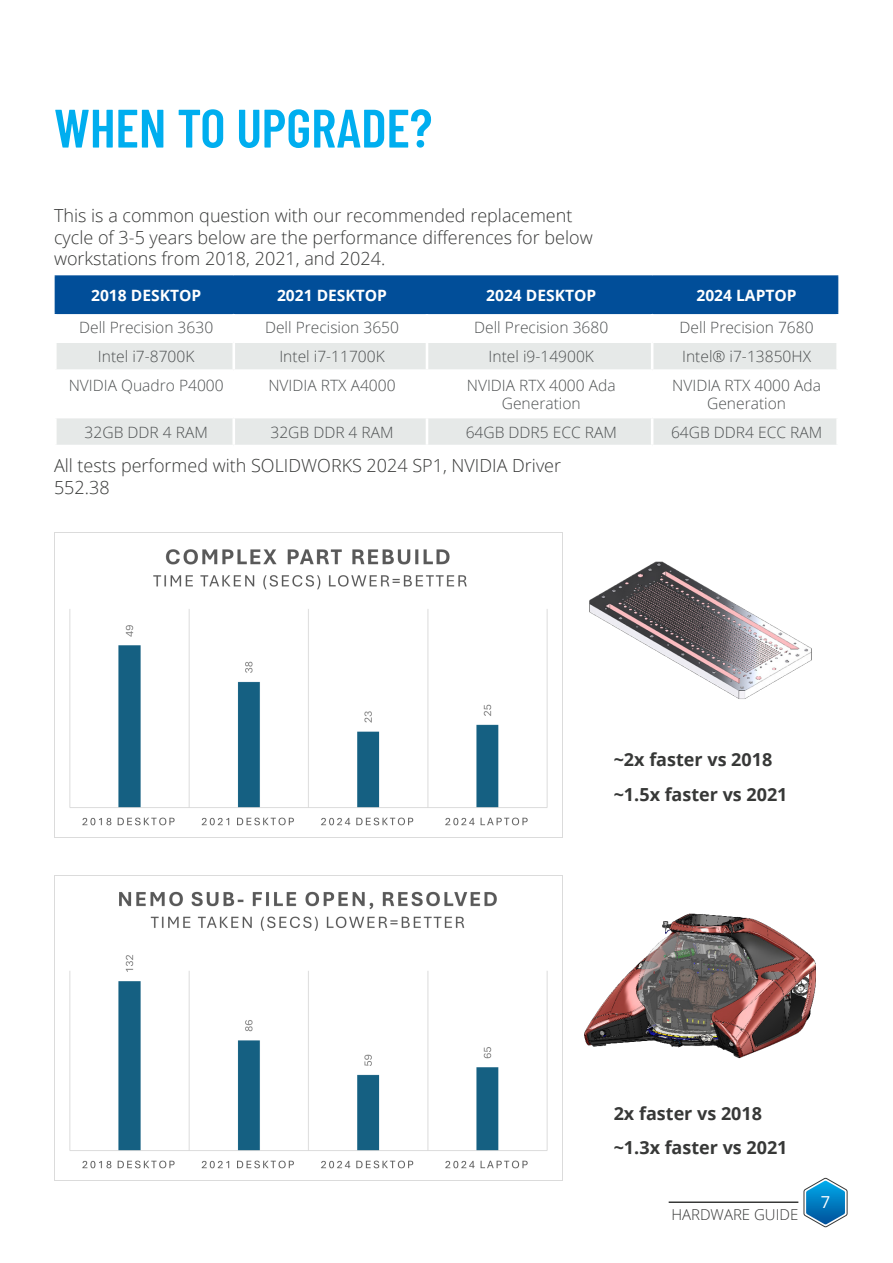
<style>
.page{position:relative;width:893px;height:1263px;background:#fff}
.page>*{position:absolute;margin:0;border:0;box-sizing:border-box;transform-origin:0 0}
.Headline{font:600 54px "Barlow Condensed";color:#00aeef}
.Body_copy{font:300 18px/21.8px "Open Sans";color:#373837}
.Body_copy-2{font:700 18px "Open Sans";color:#373837}
.t1{font:16.5px "Open Sans";color:#fff}
.Body_Copy{font:300 15.6px/17.5px "Open Sans";color:#4e5152;text-align:center}
.Subheader_Reversed{font:700 15.6px "Open Sans";color:#fff}
.t2{font:300 15px "Open Sans";color:#373837}
</style>
<div class="page">
<div style="left:56px;top:277px;width:781px;height:36px;background:#014e99"></div>
<svg style="left:57px;top:343px;width:779px;height:102px;fill:#e6e9e8"></svg>
<hr style="left:55px;top:277px;width:1px;height:36px;background:#014e99">
<hr style="left:233px;top:277px;width:1px;height:36px;background:#014e99">
<hr style="left:55px;top:275px;width:179px;height:2px;background:#014e99">
<hr style="left:55px;top:313px;width:179px;height:1px;background:#014e99">
<hr style="left:426px;top:277px;width:2px;height:36px;background:#014e99">
<hr style="left:234px;top:275px;width:193px;height:2px;background:#014e99">
<hr style="left:234px;top:313px;width:193px;height:1px;background:#014e99">
<hr style="left:651px;top:277px;width:2px;height:36px;background:#014e99">
<hr style="left:427px;top:275px;width:225px;height:2px;background:#014e99">
<hr style="left:427px;top:313px;width:225px;height:1px;background:#014e99">
<hr style="left:837px;top:277px;width:1px;height:36px;background:#014e99">
<hr style="left:652px;top:275px;width:186px;height:2px;background:#014e99">
<hr style="left:652px;top:313px;width:186px;height:1px;background:#014e99">
<hr style="left:232px;top:343px;width:3px;height:26px;background:#fff">
<hr style="left:54px;top:369px;width:180px;height:3px;background:#fff">
<hr style="left:426px;top:343px;width:2px;height:26px;background:#fff">
<hr style="left:234px;top:369px;width:193px;height:3px;background:#fff">
<hr style="left:651px;top:343px;width:2px;height:26px;background:#fff">
<hr style="left:427px;top:369px;width:225px;height:3px;background:#fff">
<hr style="left:652px;top:369px;width:187px;height:3px;background:#fff">
<hr style="left:232px;top:372px;width:3px;height:44px;background:#fff">
<hr style="left:54px;top:416px;width:180px;height:2px;background:#fff">
<hr style="left:426px;top:372px;width:2px;height:44px;background:#fff">
<hr style="left:234px;top:416px;width:193px;height:2px;background:#fff">
<hr style="left:651px;top:372px;width:2px;height:44px;background:#fff">
<hr style="left:427px;top:416px;width:225px;height:2px;background:#fff">
<hr style="left:652px;top:416px;width:187px;height:2px;background:#fff">
<hr style="left:232px;top:418px;width:3px;height:27px;background:#fff">
<hr style="left:426px;top:418px;width:2px;height:27px;background:#fff">
<hr style="left:651px;top:418px;width:2px;height:27px;background:#fff">
<hr style="left:669px;top:1201px;width:129px;height:2px;background:#373837">
<svg style="left:803px;top:1177px;width:45px;height:51px"></svg>
<img style="left:54px;top:532px;width:508px;height:305px">
<img style="left:562px;top:532px;width:250px;height:196px">
<img style="left:54px;top:875px;width:508px;height:306px">
<img style="left:562px;top:875px;width:254px;height:196px">
<p class="Headline" style="left:54px;top:90px;width:380px">WHEN TO UPGRADE?</p>
<p class="Body_copy" style="left:54px;top:204px;width:540px">This is a common question with our recommended replacement cycle of 3-5 years below are the performance differences for below workstations from 2018, 2021, and 2024.</p>
<p class="Subheader_Reversed" style="left:91px;top:284px;width:112px">2018 DESKTOP</p>
<p class="Subheader_Reversed" style="left:277px;top:284px;width:112px">2021 DESKTOP</p>
<p class="Subheader_Reversed" style="left:486px;top:284px;width:112px">2024 DESKTOP</p>
<p class="Subheader_Reversed" style="left:696px;top:284px;width:102px">2024 LAPTOP</p>
<p class="Body_Copy" style="left:79px;top:318px;width:136px">Dell Precision 3630</p>
<p class="Body_Copy" style="left:265px;top:318px;width:136px">Dell Precision 3650</p>
<p class="Body_Copy" style="left:474px;top:318px;width:136px">Dell Precision 3680</p>
<p class="Body_Copy" style="left:680px;top:318px;width:136px">Dell Precision 7680</p>
<p class="Body_Copy" style="left:98px;top:347px;width:98px">Intel i7-8700K</p>
<p class="Body_Copy" style="left:279px;top:347px;width:107px">Intel i7-11700K</p>
<p class="Body_Copy" style="left:489px;top:347px;width:107px">Intel i9-14900K</p>
<p class="Body_Copy" style="left:682px;top:347px;width:130px">Intel® i7-13850HX</p>
<p class="Body_Copy" style="left:69px;top:376px;width:157px">NVIDIA Quadro P4000</p>
<p class="Body_Copy" style="left:268px;top:376px;width:129px">NVIDIA RTX A4000</p>
<p class="Body_Copy" style="left:467px;top:376px;width:150px">NVIDIA RTX 4000 Ada<br>Generation</p>
<p class="Body_Copy" style="left:672px;top:376px;width:150px">NVIDIA RTX 4000 Ada<br>Generation</p>
<p class="Body_Copy" style="left:85px;top:423px;width:125px">32GB DDR 4 RAM</p>
<p class="Body_Copy" style="left:270px;top:423px;width:125px">32GB DDR 4 RAM</p>
<p class="Body_Copy" style="left:466px;top:423px;width:153px">64GB DDR5 ECC RAM</p>
<p class="Body_Copy" style="left:671px;top:423px;width:153px">64GB DDR4 ECC RAM</p>
<p class="Body_copy" style="left:54px;top:454px;width:509px">All tests performed with SOLIDWORKS 2024 SP1, NVIDIA Driver<br>552.38</p>
<p class="Body_copy-2" style="left:614px;top:747px;width:160px">~2x faster vs 2018</p>
<p class="Body_copy-2" style="left:614px;top:782px;width:175px">~1.5x faster vs 2021</p>
<p class="Body_copy-2" style="left:614px;top:1101px;width:150px">2x faster vs 2018</p>
<p class="Body_copy-2" style="left:614px;top:1135px;width:175px">~1.3x faster vs 2021</p>
<p class="t2" style="left:671px;top:1204px;width:129px">HARDWARE GUIDE</p>
<p class="t1" style="left:821px;top:1191px;width:11px">7</p>
</div>
